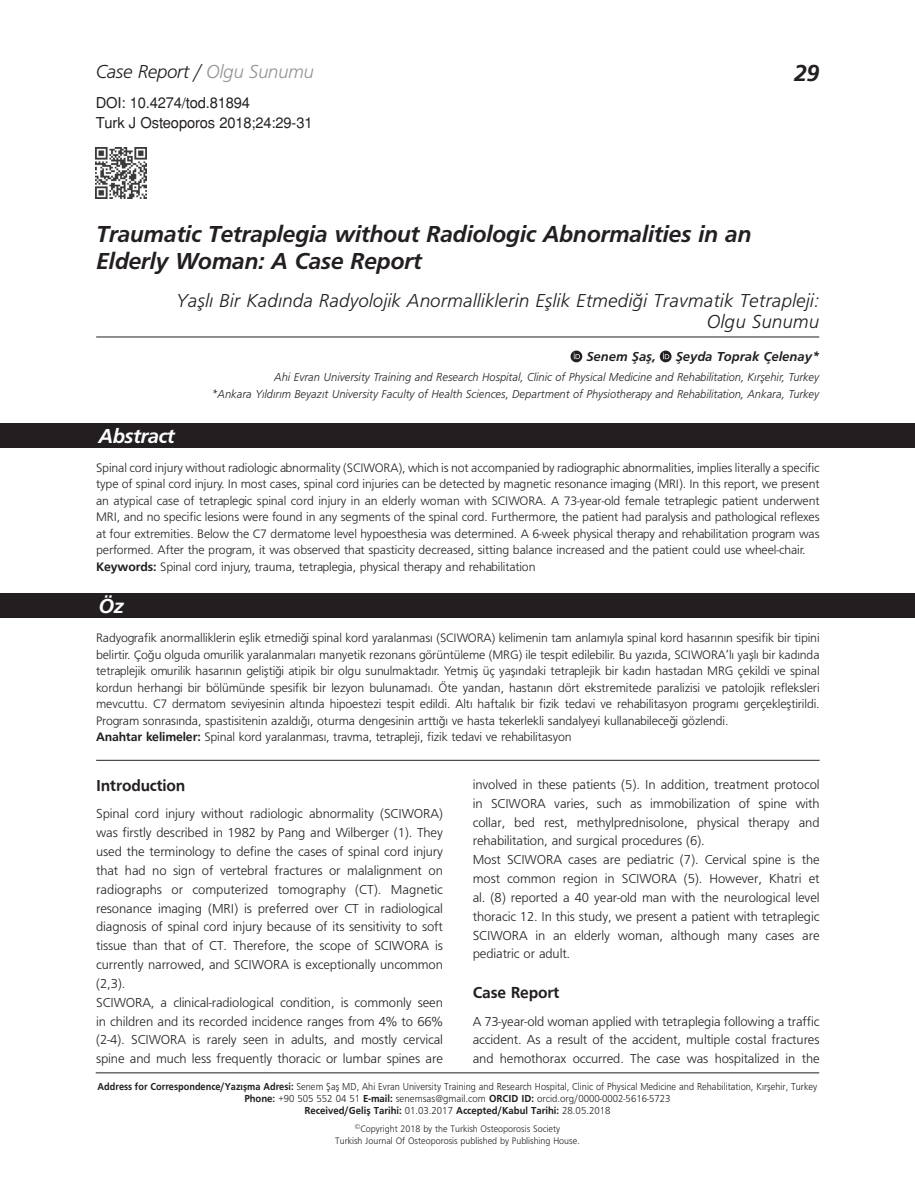
<style>
.page{position:relative;width:915px;height:1191px;background:#fff}
.page>*{position:absolute;margin:0;border:0;box-sizing:border-box;transform-origin:0 0}
.t1{font:24px/27px "Frugal Bold Italic Tr";letter-spacing:-.015em;color:#231f20}
.t2{font:21px "Frugal Bold Italic Tr";letter-spacing:-.025em;color:#fff}
.t3{font:19.5px/21px "Frugal Italic Tr";color:#231f20;text-align:right}
.t4{font:19.5px "Frugal Italic Tr";letter-spacing:-.025em;color:#231f20}
.t5{font:16.5px "Frugal Bold Tr";letter-spacing:-.01em;color:#231f20}
.t6{font:15px/19.5px "Helvetica Normal Tr";letter-spacing:-.01em;color:#231f20}
.t7{font:13.5px/18.9px "Frugal Normal Tr";letter-spacing:-.01em;color:#231f20}
.t8{font:13.5px "Frugal Bold Italic Tr";color:#231f20}
.t9{font:12.75px/16.5px "Frugal Normal Tr";letter-spacing:-.01em;color:#231f20}
.t10{font:12px/17.1px "Frugal Italic Tr";color:#231f20;text-align:right;scale:.95 1}
.t11{font:10.5px/12px "Frugal Normal Tr";color:#231f20;text-align:center;scale:.91 1}
.t12{font:10.5px "Frugal Bold Tr";color:#231f20;scale:.95 1}
.t13{font:9.75px/12px "Frugal Normal Tr";color:#231f20;text-align:center;scale:.95 1}
.s1{color:#939598}
.s2{font-family:"Frugal Bold Tr"}
.s3{font-family:"Frugal Normal Tr"}
</style>
<div class="page">
<img style="left:96px;top:147px;width:51px;height:51px">
<hr style="left:96px;top:1072px;width:723px;height:1px;background:#231f20">
<div style="left:0;top:593px;width:914px;height:25px;background:#231f20"></div>
<hr style="left:96px;top:336px;width:723px;height:1px;background:#231f20">
<svg style="left:570px;top:350px;width:12px;height:12px"></svg>
<svg style="left:573px;top:353px;width:7px;height:6px"></svg>
<svg style="left:659px;top:350px;width:12px;height:12px"></svg>
<svg style="left:662px;top:353px;width:7px;height:6px"></svg>
<div style="left:0;top:423px;width:914px;height:25px;background:#231f20"></div>
<hr style="left:96px;top:760px;width:723px;height:1px;background:#231f20">
<h3 class="t4" style="left:96px;top:60px;width:219px">Case Report / <span class="s1">Olgu Sunumu</span></h3>
<h1 class="t1" style="left:793px;top:59px;width:27px">29</h1>
<p class="t6" style="left:96px;top:93px;width:218px">DOI: 10.4274/tod.81894<br>Turk J Osteoporos 2018;24:29-31</p>
<h1 class="t1" style="left:96px;top:220px;width:656px">Traumatic Tetraplegia without Radiologic Abnormalities in an<br>Elderly Woman: A Case Report</h1>
<h3 class="t3" style="left:176px;top:290px;width:644px">Yaşlı Bir Kadında Radyolojik Anormalliklerin Eşlik Etmediği Travmatik Tetrapleji:<br>Olgu Sunumu</h3>
<p class="t8" style="left:586px;top:349px;width:71px">Senem Şaş,</p>
<p class="t8" style="left:675px;top:349px;width:145px">Şeyda Toprak Çelenay*</p>
<p class="t10" style="left:211px;top:369px;width:641px">Ahi Evran University Training and Research Hospital, Clinic of Physical Medicine and Rehabilitation, Kırşehir, Turkey<br>*Ankara Yıldırım Beyazıt University Faculty of Health Sciences, Department of Physiotherapy and Rehabilitation, Ankara, Turkey</p>
<h2 class="t2" style="left:98px;top:423px;width:78px">Abstract</h2>
<p class="t9" style="left:96px;top:459px;width:724px">Spinal cord injury without radiologic abnormality (SCIWORA), which is not accompanied by radiographic abnormalities, implies literally a specific type of spinal cord injury. In most cases, spinal cord injuries can be detected by magnetic resonance imaging (MRI). In this report, we present an atypical case of tetraplegic spinal cord injury in an elderly woman with SCIWORA. A 73-year-old female tetraplegic patient underwent MRI, and no specific lesions were found in any segments of the spinal cord. Furthermore, the patient had paralysis and pathological reflexes at four extremities. Below the C7 dermatome level hypoesthesia was determined. A 6-week physical therapy and rehabilitation program was performed. After the program, it was observed that spasticity decreased, sitting balance increased and the patient could use wheel-chair.<br><span class="s2">Keywords:</span> Spinal cord injury, trauma, tetraplegia, physical therapy and rehabilitation</p>
<h2 class="t2" style="left:98px;top:594px;width:27px">Öz</h2>
<p class="t9" style="left:96px;top:629px;width:724px">Radyografik anormalliklerin eşlik etmediği spinal kord yaralanması (SCIWORA) kelimenin tam anlamıyla spinal kord hasarının spesifik bir tipini belirtir. Çoğu olguda omurilik yaralanmaları manyetik rezonans görüntüleme (MRG) ile tespit edilebilir. Bu yazıda, SCIWORA’lı yaşlı bir kadında tetraplejik omurilik hasarının geliştiği atipik bir olgu sunulmaktadır. Yetmiş üç yaşındaki tetraplejik bir kadın hastadan MRG çekildi ve spinal kordun herhangi bir bölümünde spesifik bir lezyon bulunamadı. Öte yandan, hastanın dört ekstremitede paralizisi ve patolojik refleksleri mevcuttu. C7 dermatom seviyesinin altında hipoestezi tespit edildi. Altı haftalık bir fizik tedavi ve rehabilitasyon programı gerçekleştirildi.<br>Program sonrasında, spastisitenin azaldığı, oturma dengesinin arttığı ve hasta tekerlekli sandalyeyi kullanabileceği gözlendi.<br><span class="s2">Anahtar kelimeler:</span> Spinal kord yaralanması, travma, tetrapleji, fizik tedavi ve rehabilitasyon</p>
<p class="t5" style="left:96px;top:776px;width:91px">Introduction</p>
<p class="t7" style="left:96px;top:804px;width:348px">Spinal cord injury without radiologic abnormality (SCIWORA) was firstly described in 1982 by Pang and Wilberger (1). They used the terminology to define the cases of spinal cord injury that had no sign of vertebral fractures or malalignment on radiographs or computerized tomography (CT). Magnetic resonance imaging (MRI) is preferred over CT in radiological diagnosis of spinal cord injury because of its sensitivity to soft tissue than that of CT. Therefore, the scope of SCIWORA is currently narrowed, and SCIWORA is exceptionally uncommon (2,3).<br>SCIWORA, a clinical-radiological condition, is commonly seen in children and its recorded incidence ranges from 4% to 66% (2-4). SCIWORA is rarely seen in adults, and mostly cervical spine and much less frequently thoracic or lumbar spines are</p>
<p class="t7" style="left:472px;top:775px;width:348px">involved in these patients (5). In addition, treatment protocol in SCIWORA varies, such as immobilization of spine with collar, bed rest, methylprednisolone, physical therapy and rehabilitation, and surgical procedures (6).<br>Most SCIWORA cases are pediatric (7). Cervical spine is the most common region in SCIWORA (5). However, Khatri et al. (8) reported a 40 year-old man with the neurological level thoracic 12. In this study, we present a patient with tetraplegic SCIWORA in an elderly woman, although many cases are pediatric or adult.</p>
<p class="t5" style="left:472px;top:983px;width:88px">Case Report</p>
<p class="t7" style="left:472px;top:1011px;width:348px;text-align:justify">A 73-year-old woman applied with tetraplegia following a traffic accident. As a result of the accident, multiple costal fractures and hemothorax occurred. The case was hospitalized in the</p>
<p class="t11" style="left:97px;top:1080px;width:792px"><span class="s2">Address for Correspondence/Yaz›flma Adresi:</span> Senem Şaş MD, Ahi Evran University Training and Research Hospital, Clinic of Physical Medicine and Rehabilitation, Kırşehir, Turkey<br><span class="s2">Phone:</span> +90 505 552 04 51 <span class="s2">E-mail:</span> senemsas@gmail.com <span class="s2">ORCID ID:</span> orcid.org/0000-0002-5616-5723</p>
<p class="t12" style="left:304px;top:1104px;width:323px">Received/Geliş Tarihi: <span class="s3">01.03.2017</span> Accepted/Kabul Tarihi: <span class="s3">28.05.2018</span></p>
<p class="t13" style="left:335px;top:1122px;width:259px"><sup>©</sup>Copyright 2018 by the Turkish Osteoporosis Society<br>Turkish Journal Of Osteoporosis published by Publishing House.</p>
</div>
